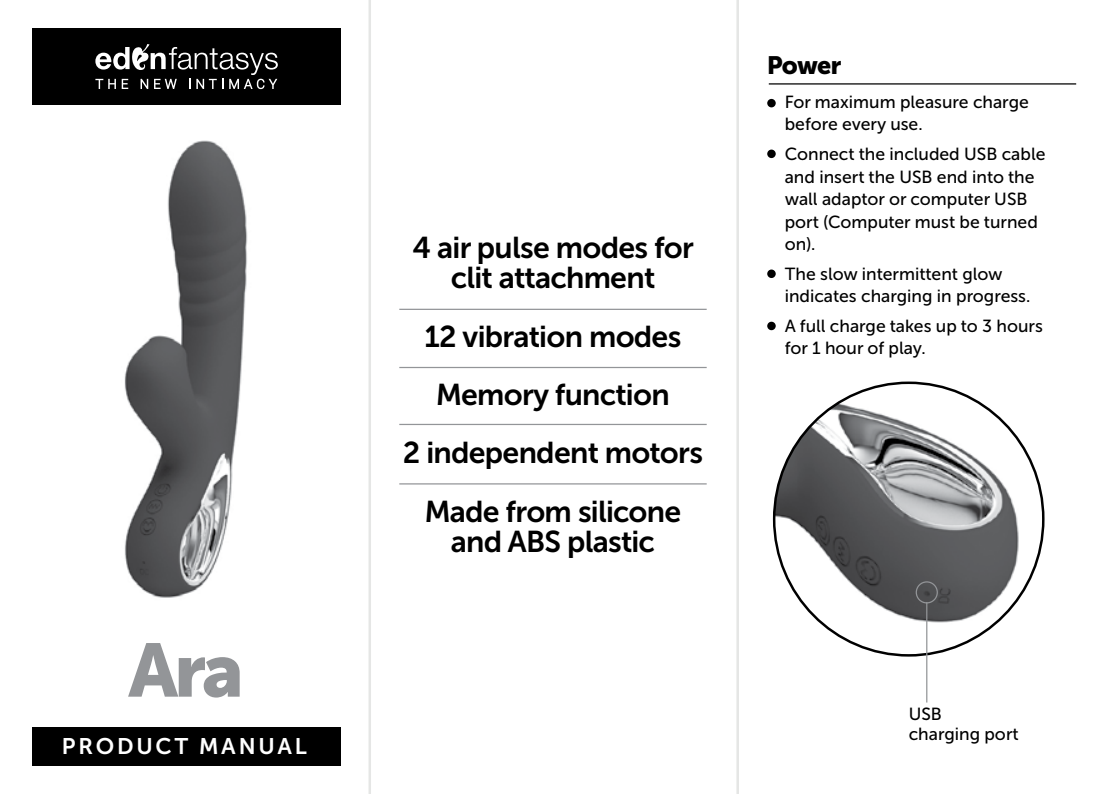
<style>
.page{position:relative;width:1106px;height:794px;background:#fff}
.page>*{position:absolute;margin:0;border:0;box-sizing:border-box;transform-origin:0 0}
.t1{font:75px "Museo Sans Cyrl 900";color:#939598}
.t2{font:30px/30px "Museo Sans Cyrl 700";letter-spacing:-.025em;color:#000;text-align:center}
.t3{font:25px "Museo Sans Cyrl 900";letter-spacing:-.035em;color:#000}
.t4{font:22.5px "Museo Sans Cyrl 700";letter-spacing:.125em;color:#fff}
.t5{font:17.5px/22.5px "Museo Sans Cyrl 500";color:#000}
</style>
<div class="page">
<div style="left:32px;top:726px;width:309px;height:39px;background:#000"></div>
<div style="left:32px;top:28px;width:309px;height:77px;background:#000"></div>
<img style="left:774px;top:384px;width:269px;height:271px">
<svg style="left:95px;top:44px;width:183px;height:45px"></svg>
<hr style="left:399px;top:309px;width:307px;height:1px;background:#939598">
<hr style="left:399px;top:367px;width:307px;height:1px;background:#939598">
<hr style="left:399px;top:424px;width:307px;height:1px;background:#939598">
<hr style="left:399px;top:483px;width:307px;height:1px;background:#939598">
<hr style="left:768px;top:83px;width:308px;height:2px;background:#000">
<div style="left:767px;top:150px;width:8px;height:8px;background:#000;border-radius:50%"></div>
<div style="left:767px;top:269px;width:8px;height:9px;background:#000;border-radius:50%"></div>
<div style="left:767px;top:322px;width:8px;height:8px;background:#000;border-radius:50%"></div>
<div style="left:767px;top:99px;width:8px;height:8px;background:#000;border-radius:50%"></div>
<img style="left:124px;top:140px;width:124px;height:458px">
<hr style="left:926px;top:602px;width:1px;height:100px;background:#939598">
<div style="left:915px;top:581px;width:22px;height:22px;border:1px solid #939598;border-radius:50%"></div>
<hr style="left:368px;top:0;width:3px;height:794px;background:#e5e6e5">
<hr style="left:736px;top:0;width:3px;height:794px;background:#e5e6e5">
<p class="t1" style="left:128px;top:628px;width:117px">Ara</p>
<p class="t4" style="left:62px;top:734px;width:246px">PRODUCT MANUAL</p>
<p class="t2" style="left:412px;top:233px;width:283px">4 air pulse modes for clit attachment</p>
<p class="t2" style="left:424px;top:321px;width:258px">12 vibration modes</p>
<p class="t2" style="left:436px;top:379px;width:235px">Memory function</p>
<p class="t2" style="left:403px;top:438px;width:302px">2 independent motors</p>
<p class="t2" style="left:425px;top:496px;width:258px">Made from silicone and ABS plastic</p>
<p class="t3" style="left:767px;top:51px;width:76px">Power</p>
<p class="t5" style="left:784px;top:91px;width:245px">For maximum pleasure charge before every use.</p>
<p class="t5" style="left:784px;top:143px;width:262px">Connect the included USB cable and insert the USB end into the wall adaptor or computer USB port (Computer must be turned on).</p>
<p class="t5" style="left:784px;top:262px;width:247px">The slow intermittent glow indicates charging in progress.</p>
<p class="t5" style="left:784px;top:314px;width:260px">A full charge takes up to 3 hours for 1 hour of play.</p>
<p class="t5" style="left:908px;top:702px;width:35px">USB</p>
<p class="t5" style="left:908px;top:722px;width:111px">charging port</p>
</div>
